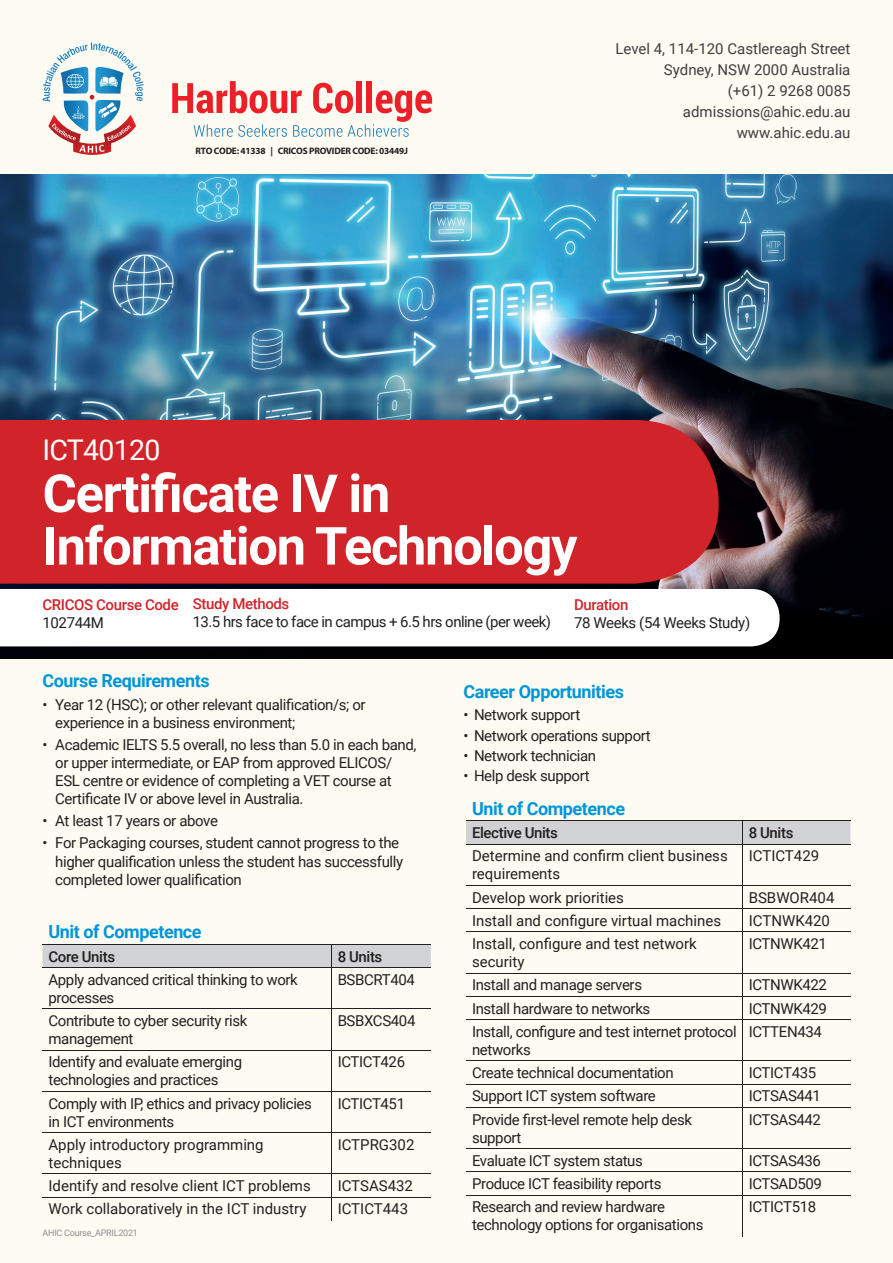
<style>
.page{position:relative;width:893px;height:1263px;background:#fefbf2}
.page>*{position:absolute;margin:0;border:0;box-sizing:border-box;transform-origin:0 0}
.t1{font:700 52.5px/52.5px "Roboto";letter-spacing:-.025em;color:#fff}
.t2{font:28.5px "Roboto";letter-spacing:-.025em;color:#fff}
.t3{font:700 18px "Roboto";letter-spacing:-.025em;color:#0095d9}
.t4{font:15px/18px "Roboto";letter-spacing:-.025em;color:#231f20}
.t5{font:15px/18px "Roboto";color:#231f20}
.t6{font:15px/21px "Roboto";color:#3e3e3f;text-align:right}
.t7{font:500 15px "Roboto";letter-spacing:-.025em;color:#d1232a}
.t8{font:500 15px "Roboto";letter-spacing:-.025em;color:#231f20}
.t9{font:700 9.3px "Myriad Pro";letter-spacing:-.025em;color:#231f20}
.t10{font:9px "Roboto";letter-spacing:-.025em;color:#8b8d90}
</style>
<div class="page">
<svg style="left:43px;top:43px;width:101px;height:112px"></svg>
<svg style="left:172px;top:81px;width:260px;height:56px"></svg>
<img style="left:0;top:174px;width:893px;height:485px">
<div style="left:0;top:420px;width:719px;height:164px;background:#d1232a"></div>
<div style="left:0;top:589px;width:780px;height:57px;background:#fff"></div>
<div style="left:43px;top:944px;width:388px;height:23px;background:#d1d2d4"></div>
<hr style="left:43px;top:967px;width:289px;height:1px;background:#231f20">
<hr style="left:332px;top:967px;width:99px;height:1px;background:#231f20">
<hr style="left:331px;top:968px;width:1px;height:41px;background:#231f20">
<hr style="left:43px;top:1009px;width:289px;height:1px;background:#231f20">
<hr style="left:332px;top:1009px;width:99px;height:1px;background:#231f20">
<hr style="left:331px;top:1009px;width:1px;height:41px;background:#231f20">
<hr style="left:43px;top:1050px;width:289px;height:1px;background:#231f20">
<hr style="left:332px;top:1050px;width:99px;height:1px;background:#231f20">
<hr style="left:331px;top:1050px;width:1px;height:41px;background:#231f20">
<hr style="left:43px;top:1091px;width:289px;height:1px;background:#231f20">
<hr style="left:332px;top:1091px;width:99px;height:1px;background:#231f20">
<hr style="left:331px;top:1092px;width:1px;height:40px;background:#231f20">
<hr style="left:43px;top:1132px;width:289px;height:1px;background:#231f20">
<hr style="left:332px;top:1132px;width:99px;height:1px;background:#231f20">
<hr style="left:331px;top:1133px;width:1px;height:41px;background:#231f20">
<hr style="left:43px;top:1174px;width:289px;height:1px;background:#231f20">
<hr style="left:332px;top:1174px;width:99px;height:1px;background:#231f20">
<hr style="left:43px;top:1197px;width:289px;height:1px;background:#231f20">
<hr style="left:332px;top:1197px;width:99px;height:1px;background:#231f20">
<svg style="left:331px;top:1175px;width:1px;height:45px"></svg>
<div style="left:466px;top:821px;width:384px;height:23px;background:#d1d2d4"></div>
<hr style="left:466px;top:844px;width:277px;height:1px;background:#231f20">
<hr style="left:743px;top:844px;width:107px;height:1px;background:#231f20">
<hr style="left:742px;top:844px;width:1px;height:41px;background:#231f20">
<hr style="left:466px;top:885px;width:277px;height:1px;background:#231f20">
<hr style="left:743px;top:885px;width:107px;height:1px;background:#231f20">
<hr style="left:466px;top:908px;width:277px;height:1px;background:#231f20">
<hr style="left:743px;top:908px;width:107px;height:1px;background:#231f20">
<svg style="left:742px;top:886px;width:1px;height:46px"></svg>
<hr style="left:466px;top:932px;width:277px;height:1px;background:#231f20">
<hr style="left:743px;top:932px;width:107px;height:1px;background:#231f20">
<hr style="left:742px;top:932px;width:1px;height:41px;background:#231f20">
<hr style="left:466px;top:973px;width:277px;height:1px;background:#231f20">
<hr style="left:743px;top:973px;width:107px;height:1px;background:#231f20">
<hr style="left:466px;top:996px;width:277px;height:1px;background:#231f20">
<hr style="left:743px;top:996px;width:107px;height:1px;background:#231f20">
<svg style="left:742px;top:974px;width:1px;height:45px"></svg>
<hr style="left:466px;top:1019px;width:277px;height:1px;background:#231f20">
<hr style="left:743px;top:1019px;width:107px;height:1px;background:#231f20">
<hr style="left:742px;top:1020px;width:1px;height:41px;background:#231f20">
<hr style="left:466px;top:1061px;width:277px;height:1px;background:#231f20">
<hr style="left:743px;top:1061px;width:107px;height:1px;background:#231f20">
<hr style="left:466px;top:1084px;width:277px;height:1px;background:#231f20">
<hr style="left:743px;top:1084px;width:107px;height:1px;background:#231f20">
<svg style="left:742px;top:1062px;width:1px;height:45px"></svg>
<hr style="left:466px;top:1107px;width:277px;height:1px;background:#231f20">
<hr style="left:743px;top:1107px;width:107px;height:1px;background:#231f20">
<hr style="left:742px;top:1107px;width:1px;height:41px;background:#231f20">
<hr style="left:466px;top:1148px;width:277px;height:1px;background:#231f20">
<hr style="left:743px;top:1148px;width:107px;height:1px;background:#231f20">
<hr style="left:466px;top:1172px;width:277px;height:1px;background:#231f20">
<hr style="left:743px;top:1172px;width:107px;height:1px;background:#231f20">
<svg style="left:742px;top:1149px;width:1px;height:46px"></svg>
<hr style="left:466px;top:1195px;width:277px;height:1px;background:#231f20">
<hr style="left:743px;top:1195px;width:107px;height:1px;background:#231f20">
<hr style="left:742px;top:1195px;width:1px;height:41px;background:#231f20">
<p class="t9" style="left:195px;top:145px;width:214px">RTO CODE: 41338 | CRICOS PROVIDER CODE: 03449J</p>
<p class="t6" style="left:615px;top:37px;width:237px">Level 4, 114-120 Castlereagh Street<br>Sydney, NSW 2000 Australia<br>(+61) 2 9268 0085 admissions@ahic.edu.au www.ahic.edu.au</p>
<h2 class="t2" style="left:43px;top:429px;width:119px">ICT40120</h2>
<h1 class="t1" style="left:43px;top:465px;width:536px">Certificate IV in<br>Information Technology</h1>
<p class="t7" style="left:43px;top:594px;width:138px">CRICOS Course Code</p>
<p class="t4" style="left:43px;top:613px;width:63px">102744M</p>
<p class="t7" style="left:193px;top:593px;width:98px">Study Methods</p>
<p class="t4" style="left:193px;top:612px;width:360px">13.5 hrs face to face in campus + 6.5 hrs online (per week)</p>
<p class="t7" style="left:574px;top:594px;width:56px">Duration</p>
<p class="t4" style="left:574px;top:613px;width:178px">78 Weeks (54 Weeks Study)</p>
<p class="t3" style="left:43px;top:668px;width:169px">Course Requirements</p>
<p class="t4" style="left:55px;top:695px;width:312px;text-indent:-13px">• Year 12 (HSC); or other relevant qualification/s; or experience in a business environment;</p>
<p class="t4" style="left:55px;top:735px;width:363px;text-indent:-13px">• Academic IELTS 5.5 overall, no less than 5.0 in each band, or upper intermediate, or EAP from approved ELICOS/ ESL centre or evidence of completing a VET course at Certificate IV or above level in Australia.</p>
<p class="t4" style="left:43px;top:811px;width:177px">• At least 17 years or above</p>
<p class="t4" style="left:55px;top:834px;width:349px;text-indent:-13px">• For Packaging courses, student cannot progress to the higher qualification unless the student has successfully completed lower qualification</p>
<p class="t3" style="left:49px;top:919px;width:155px">Unit of Competence</p>
<p class="t8" style="left:49px;top:946px;width:68px">Core Units</p>
<p class="t8" style="left:338px;top:946px;width:46px">8 Units</p>
<p class="t4" style="left:49px;top:970px;width:251px">Apply advanced critical thinking to work processes</p>
<p class="t4" style="left:338px;top:970px;width:79px">BSBCRT404</p>
<p class="t4" style="left:49px;top:1011px;width:200px">Contribute to cyber security risk management</p>
<p class="t4" style="left:338px;top:1011px;width:79px">BSBXCS404</p>
<p class="t4" style="left:49px;top:1052px;width:195px">Identify and evaluate emerging technologies and practices</p>
<p class="t4" style="left:338px;top:1052px;width:69px">ICTICT426</p>
<p class="t4" style="left:49px;top:1094px;width:265px">Comply with IP, ethics and privacy policies in ICT environments</p>
<p class="t4" style="left:338px;top:1094px;width:69px">ICTICT451</p>
<p class="t5" style="left:49px;top:1135px;width:217px">Apply introductory programming techniques</p>
<p class="t5" style="left:338px;top:1135px;width:78px">ICTPRG302</p>
<p class="t5" style="left:49px;top:1176px;width:264px">Identify and resolve client ICT problems</p>
<p class="t5" style="left:338px;top:1176px;width:77px">ICTSAS432</p>
<p class="t5" style="left:49px;top:1199px;width:259px">Work collaboratively in the ICT industry</p>
<p class="t5" style="left:338px;top:1199px;width:72px">ICTICT443</p>
<p class="t10" style="left:43px;top:1226px;width:97px">AHIC Course_APRIL2021</p>
<p class="t3" style="left:463px;top:679px;width:162px">Career Opportunities</p>
<p class="t4" style="left:463px;top:705px;width:118px">• Network support</p>
<p class="t4" style="left:463px;top:726px;width:189px">• Network operations support</p>
<p class="t4" style="left:463px;top:746px;width:134px">• Network technician</p>
<p class="t4" style="left:463px;top:766px;width:128px">• Help desk support</p>
<p class="t3" style="left:472px;top:796px;width:155px">Unit of Competence</p>
<p class="t8" style="left:472px;top:822px;width:87px">Elective Units</p>
<p class="t8" style="left:749px;top:822px;width:46px">8 Units</p>
<p class="t5" style="left:472px;top:846px;width:257px">Determine and confirm client business requirements</p>
<p class="t5" style="left:749px;top:846px;width:72px">ICTICT429</p>
<p class="t5" style="left:472px;top:888px;width:153px">Develop work priorities</p>
<p class="t5" style="left:749px;top:888px;width:87px">BSBWOR404</p>
<p class="t5" style="left:472px;top:911px;width:251px">Install and configure virtual machines</p>
<p class="t5" style="left:749px;top:911px;width:83px">ICTNWK420</p>
<p class="t5" style="left:472px;top:934px;width:226px">Install, configure and test network security</p>
<p class="t4" style="left:749px;top:934px;width:80px">ICTNWK421</p>
<p class="t4" style="left:472px;top:975px;width:172px">Install and manage servers</p>
<p class="t4" style="left:749px;top:975px;width:80px">ICTNWK422</p>
<p class="t4" style="left:472px;top:999px;width:180px">Install hardware to networks</p>
<p class="t4" style="left:749px;top:999px;width:80px">ICTNWK429</p>
<p class="t4" style="left:472px;top:1022px;width:266px">Install, configure and test internet protocol networks</p>
<p class="t4" style="left:749px;top:1022px;width:75px">ICTTEN434</p>
<p class="t4" style="left:472px;top:1063px;width:203px">Create technical documentation</p>
<p class="t4" style="left:749px;top:1063px;width:69px">ICTICT435</p>
<p class="t4" style="left:472px;top:1086px;width:185px">Support ICT system software</p>
<p class="t4" style="left:749px;top:1086px;width:74px">ICTSAS441</p>
<p class="t4" style="left:472px;top:1110px;width:222px">Provide first-level remote help desk support</p>
<p class="t4" style="left:749px;top:1110px;width:74px">ICTSAS442</p>
<p class="t4" style="left:472px;top:1151px;width:172px">Evaluate ICT system status</p>
<p class="t4" style="left:749px;top:1151px;width:74px">ICTSAS436</p>
<p class="t4" style="left:472px;top:1174px;width:191px">Produce ICT feasibility reports</p>
<p class="t4" style="left:749px;top:1174px;width:75px">ICTSAD509</p>
<p class="t4" style="left:472px;top:1197px;width:233px">Research and review hardware technology options for organisations</p>
<p class="t4" style="left:749px;top:1197px;width:69px">ICTICT518</p>
</div>
